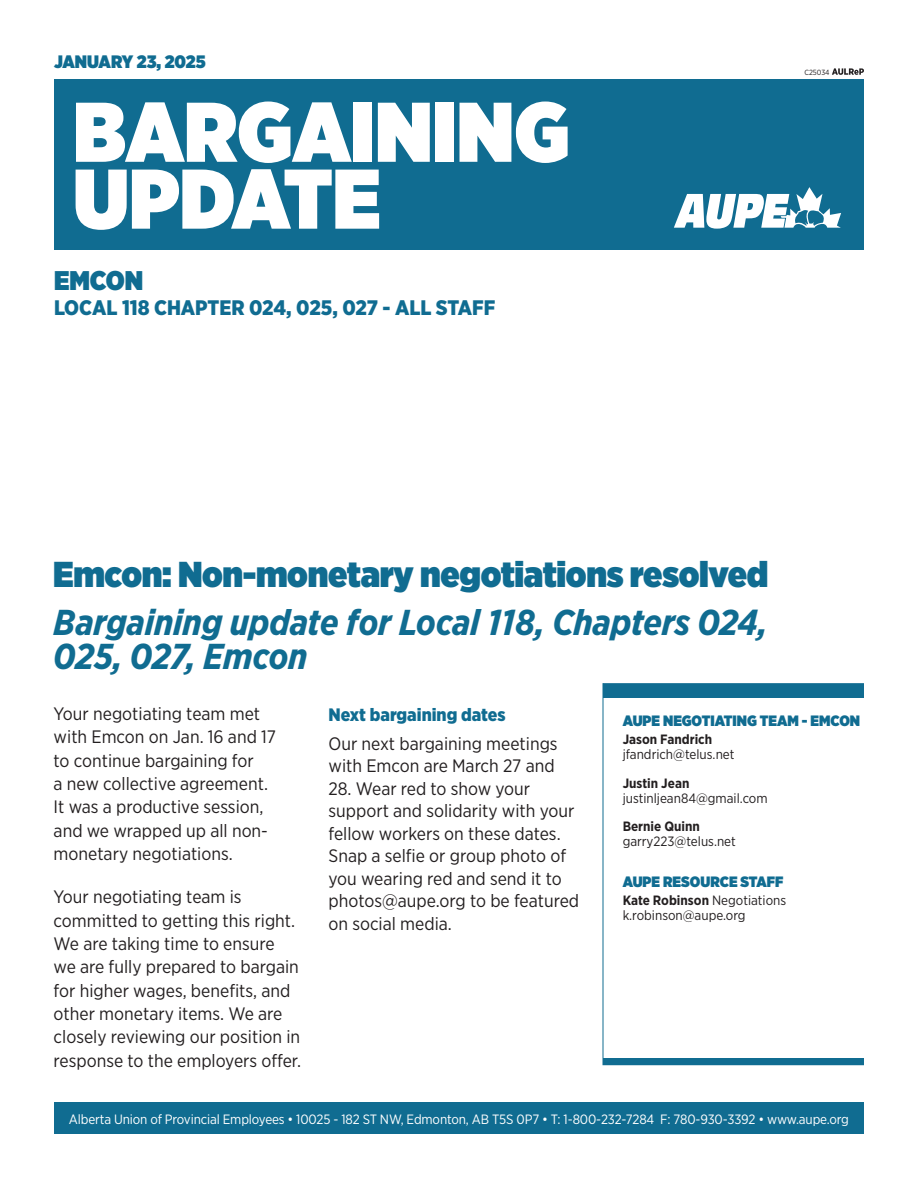
<style>
.page{position:relative;width:918px;height:1188px;background:#fff}
.page>*{position:absolute;margin:0;border:0;box-sizing:border-box;transform-origin:0 0}
.t1{font:900 84.45px/66.9px "Gotham Narrow";color:#fff}
.t2{font:italic 700 36px/34.5px "Gotham Narrow";letter-spacing:-.01em;color:#106c91}
.t3{font:900 36px "Gotham Narrow";letter-spacing:-.01em;color:#106c91}
.t4{font:900 27px "Gotham Narrow";color:#106c91}
.t5{font:900 21px "Gotham Narrow";color:#106c91}
.t6{font:18px/23.2px "Gotham Narrow";color:#231f20}
.t7{font:900 18px "Gotham Narrow";color:#106c91}
.t8{font:900 18px "Gotham Narrow";color:#106c91}
.t9{font:900 15px "Gotham Narrow";color:#106c91}
.t10{font:13.5px "Gotham Narrow";letter-spacing:-.01em;color:#fff}
.t11{font:13.5px/15px "Gotham Narrow";color:#231f20}
.t12{font:700 13.5px "Gotham Narrow";color:#231f20}
.t13{font:7.5px "Gotham Narrow";color:#231f20}
.s1{font-weight:700}
</style>
<div class="page">
<div style="left:54px;top:79px;width:810px;height:171px;background:#106c91"></div>
<div style="left:54px;top:1102px;width:810px;height:32px;background:#106c91"></div>
<div style="left:603px;top:684px;width:261px;height:13px;background:#106c91"></div>
<div style="left:603px;top:1059px;width:261px;height:6px;background:#106c91"></div>
<svg style="left:674px;top:187px;width:167px;height:42px"></svg>
<svg style="left:832px;top:68px;width:32px;height:7px"></svg>
<div style="left:603px;top:683px;width:261px;height:382px;border:1px solid #106c91"></div>
<p class="t8" style="left:54px;top:50px;width:153px">JANUARY 23, 2025</p>
<h1 class="t1" style="left:73px;top:97px;width:498px">BARGAINING<br>UPDATE</h1>
<h3 class="t4" style="left:54px;top:262px;width:91px">EMCON</h3>
<p class="t5" style="left:54px;top:294px;width:443px">LOCAL 118 CHAPTER 024, 025, 027 - ALL STAFF</p>
<p class="t13" style="left:804px;top:68px;width:27px">C25034</p>
<h2 class="t3" style="left:53px;top:550px;width:717px">Emcon: Non-monetary negotiations resolved</h2>
<h2 class="t2" style="left:53px;top:605px;width:716px">Bargaining update for Local 118, Chapters 024,<br>025, 027, Emcon</h2>
<p class="t6" style="left:54px;top:702px;width:224px">Your negotiating team met with Emcon on Jan. 16 and 17 to continue bargaining for<br>a new collective agreement.<br>It was a productive session, and we wrapped up all non&shy;monetary negotiations.</p>
<p class="t6" style="left:54px;top:885px;width:249px">Your negotiating team is committed to getting this right.<br>We are taking time to ensure we are fully prepared to bargain for higher wages, benefits, and other monetary items. We are closely reviewing our position in response to the employers offer.</p>
<p class="t7" style="left:328px;top:702px;width:179px">Next bargaining dates</p>
<p class="t6" style="left:328px;top:732px;width:231px;line-height:22.5px">Our next bargaining meetings with Emcon are March 27 and</p>
<p class="t6" style="left:328px;top:777px;width:252px;line-height:22.5px">28. Wear red to show your support and solidarity with your fellow workers on these dates.<br>Snap a selfie or group photo of you wearing red and send it to photos@aupe.org to be featured on social media.</p>
<p class="t9" style="left:623px;top:710px;width:239px">AUPE NEGOTIATING TEAM - EMCON</p>
<p class="t12" style="left:623px;top:731px;width:91px">Jason Fandrich</p>
<p class="t11" style="left:623px;top:747px;width:113px">jfandrich@telus.net</p>
<p class="t12" style="left:623px;top:774px;width:68px">Justin Jean</p>
<p class="t11" style="left:623px;top:790px;width:146px">justinljean84@gmail.com</p>
<p class="t12" style="left:623px;top:818px;width:79px">Bernie Quinn</p>
<p class="t11" style="left:623px;top:834px;width:115px">garry223@telus.net</p>
<p class="t9" style="left:623px;top:871px;width:162px">AUPE RESOURCE STAFF</p>
<p class="t11" style="left:623px;top:893px;width:165px"><span class="s1">Kate Robinson</span> Negotiations k.robinson@aupe.org</p>
<p class="t10" style="left:69px;top:1110px;width:782px">Alberta Union of Provincial Employees • 10025 - 182 ST NW, Edmonton, AB T5S 0P7 • T: 1-800-232-7284 F: 780-930-3392 • www.aupe.org</p>
</div>
